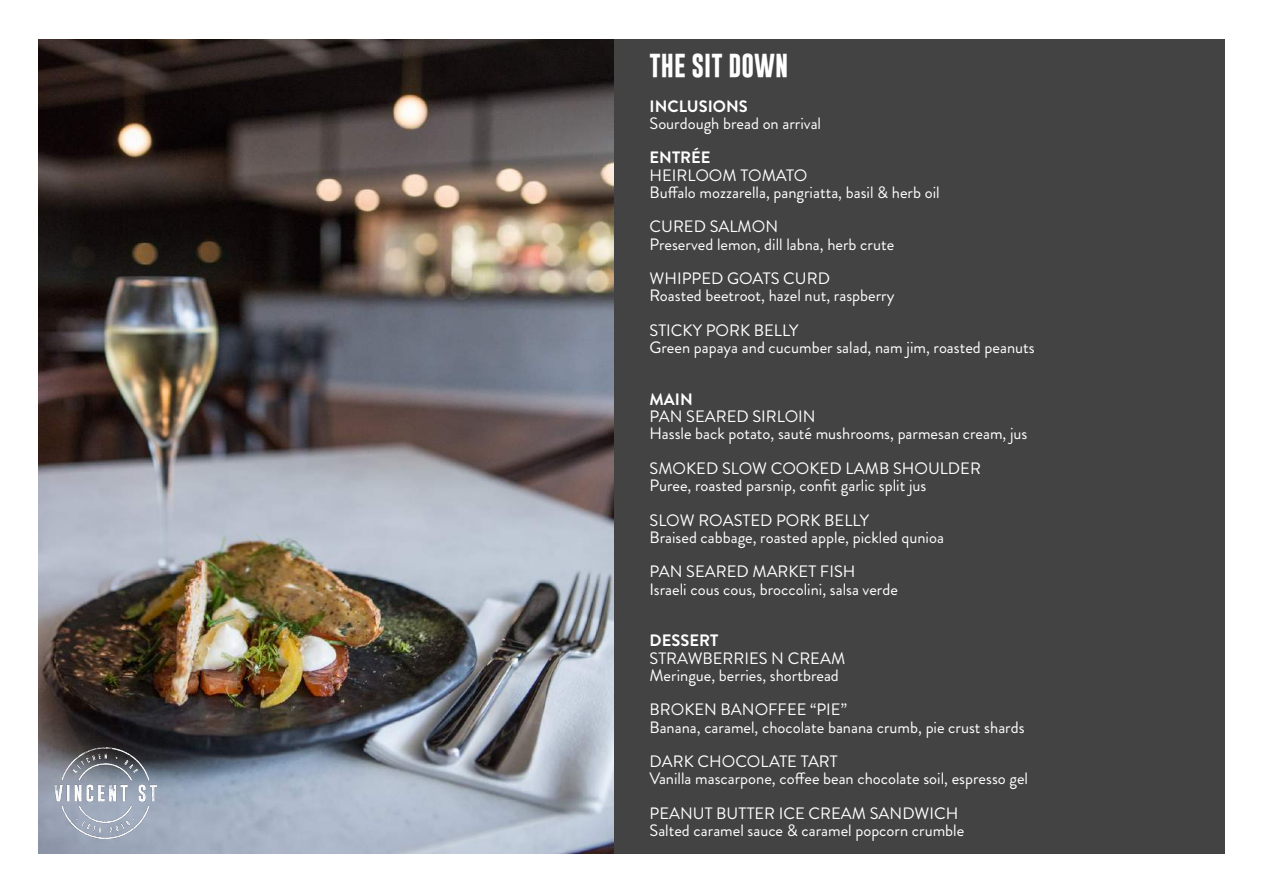
<style>
.page{position:relative;width:1263px;height:893px;background:#fff}
.page>*{position:absolute;margin:0;border:0;box-sizing:border-box;transform-origin:0 0}
.t1{font:700 24px "Gobold";color:#fff}
.t2{font:16.5px/17.2px "Brandon Grotesque";color:#fff}
.t3{font:700 16.5px "Brandon Grotesque";color:#fff}
</style>
<div class="page">
<div style="left:38px;top:39px;width:1187px;height:815px;background:#424342"></div>
<img style="left:38px;top:39px;width:575px;height:815px">
<img style="left:54px;top:747px;width:103px;height:92px">
<h1 class="t1" style="left:649px;top:50px;width:140px">THE SIT DOWN</h1>
<p class="t3" style="left:649px;top:94px;width:100px">INCLUSIONS</p>
<p class="t2" style="left:649px;top:115px;width:173px">Sourdough bread on arrival</p>
<p class="t3" style="left:649px;top:146px;width:63px">ENTRÉE</p>
<p class="t2" style="left:649px;top:167px;width:292px">HEIRLOOM TOMATO<br>Buffalo mozzarella, pangriatta, basil &amp; herb oil</p>
<p class="t2" style="left:649px;top:218px;width:246px">CURED SALMON<br>Preserved lemon, dill labna, herb crute</p>
<p class="t2" style="left:649px;top:270px;width:246px">WHIPPED GOATS CURD<br>Roasted beetroot, hazel nut, raspberry</p>
<p class="t2" style="left:649px;top:322px;width:387px">STICKY PORK BELLY<br>Green papaya and cucumber salad, nam jim, roasted peanuts</p>
<p class="t3" style="left:649px;top:388px;width:45px">MAIN</p>
<p class="t2" style="left:649px;top:408px;width:379px">PAN SEARED SIRLOIN<br>Hassle back potato, sauté mushrooms, parmesan cream, jus</p>
<p class="t2" style="left:649px;top:460px;width:333px">SMOKED SLOW COOKED LAMB SHOULDER<br>Puree, roasted parsnip, confit garlic split jus</p>
<p class="t2" style="left:649px;top:512px;width:296px">SLOW ROASTED PORK BELLY<br>Braised cabbage, roasted apple, pickled qunioa</p>
<p class="t2" style="left:649px;top:563px;width:250px">PAN SEARED MARKET FISH<br>Israeli cous cous, broccolini, salsa verde</p>
<p class="t3" style="left:649px;top:629px;width:70px">DESSERT</p>
<p class="t2" style="left:649px;top:650px;width:197px">STRAWBERRIES N CREAM<br>Meringue, berries, shortbread</p>
<p class="t2" style="left:649px;top:701px;width:376px">BROKEN BANOFFEE “PIE”<br>Banana, caramel, chocolate banana crumb, pie crust shards</p>
<p class="t2" style="left:649px;top:753px;width:380px">DARK CHOCOLATE TART<br>Vanilla mascarpone, coffee bean chocolate soil, espresso gel</p>
<p class="t2" style="left:649px;top:805px;width:316px">PEANUT BUTTER ICE CREAM SANDWICH<br>Salted caramel sauce &amp; caramel popcorn crumble</p>
</div>
